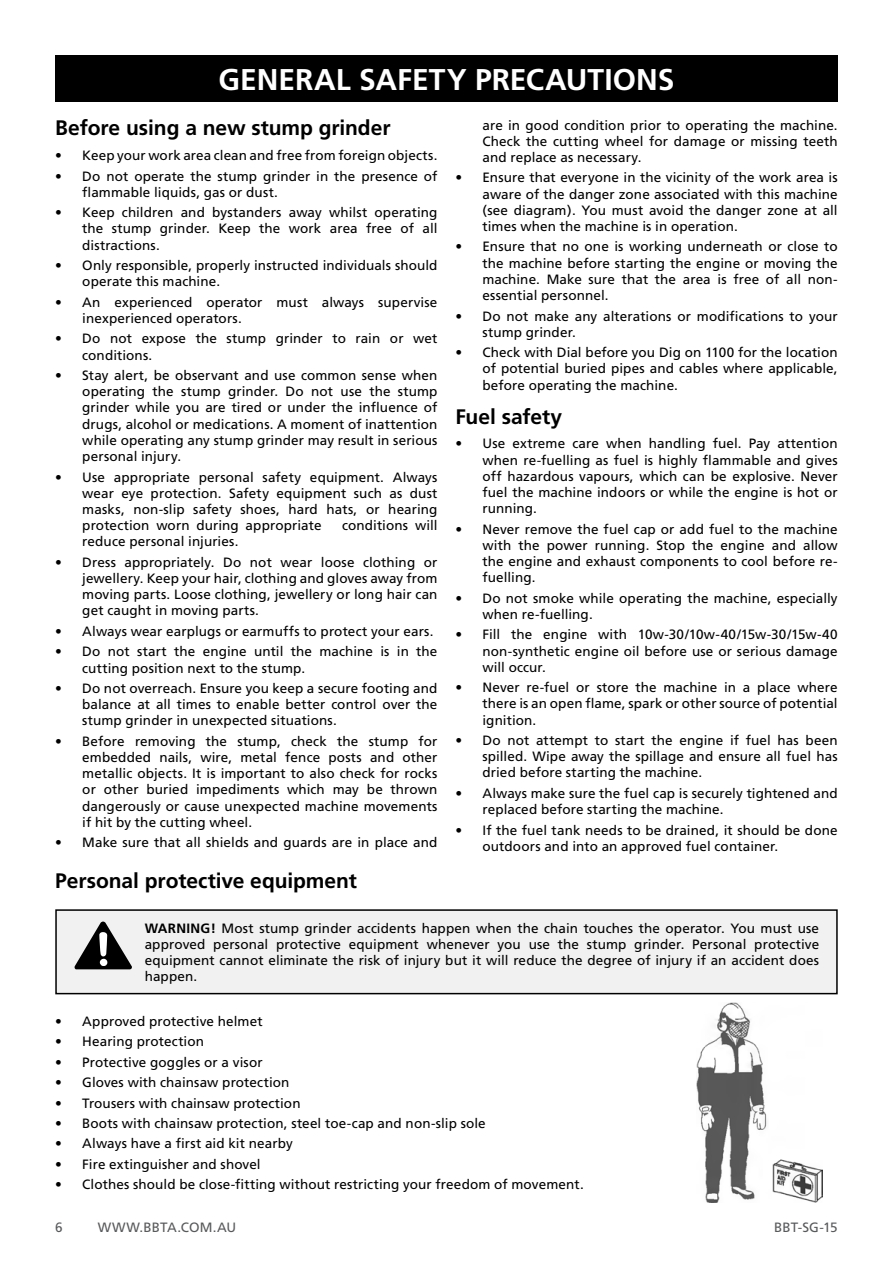
<style>
.page{position:relative;width:893px;height:1263px;background:#fff}
.page>*{position:absolute;margin:0;border:0;box-sizing:border-box;transform-origin:0 0}
.t1{font:700 30px "Frutiger";color:#fff}
.t2{font:700 21px "Frutiger";letter-spacing:-.005em;color:#000}
.t3{font:13.5px/16.2px "Frutiger";letter-spacing:.01em;color:#000;text-align:justify}
.t4{font:13.5px "Frutiger";letter-spacing:.005em;color:#58595b}
.s1{font-weight:700}
</style>
<div class="page">
<div style="left:55px;top:55px;width:783px;height:47px;background:#000"></div>
<img style="left:696px;top:1003px;width:127px;height:200px">
<div style="left:56px;top:910px;width:781px;height:84px;background:#f1f1f2"></div>
<div style="left:55px;top:909px;width:783px;height:85px;border:2px solid #000"></div>
<svg style="left:75px;top:921px;width:57px;height:48px"></svg>
<h1 class="t1" style="left:218px;top:62px;width:458px">GENERAL SAFETY PRECAUTIONS</h1>
<h2 class="t2" style="left:55px;top:116px;width:337px">Before using a new stump grinder</h2>
<p class="t3" style="left:55px;top:147px;width:384px">• Keep your work area clean and free from foreign objects.</p>
<p class="t3" style="left:82px;top:168px;width:357px;text-indent:-27px">• Do not operate the stump grinder in the presence of flammable liquids, gas or dust.</p>
<p class="t3" style="left:82px;top:204px;width:357px;text-indent:-27px">• Keep children and bystanders away whilst operating the stump grinder. Keep the work area free of all distractions.</p>
<p class="t3" style="left:82px;top:257px;width:357px;text-indent:-27px">• Only responsible, properly instructed individuals should operate this machine.</p>
<p class="t3" style="left:82px;top:294px;width:357px;text-indent:-27px">• An experienced operator must always supervise inexperienced operators.</p>
<p class="t3" style="left:82px;top:330px;width:357px;text-indent:-27px">• Do not expose the stump grinder to rain or wet conditions.</p>
<p class="t3" style="left:82px;top:367px;width:357px;text-indent:-27px">• Stay alert, be observant and use common sense when operating the stump grinder. Do not use the stump grinder while you are tired or under the influence of drugs, alcohol or medications. A moment of inattention while operating any stump grinder may result in serious personal injury.</p>
<p class="t3" style="left:82px;top:469px;width:357px;text-indent:-27px">• Use appropriate personal safety equipment. Always wear eye protection. Safety equipment such as dust masks, non-slip safety shoes, hard hats, or hearing protection worn during appropriate</p>
<p class="t3" style="left:342px;top:517px;width:97px">conditions will</p>
<p class="t3" style="left:82px;top:533px;width:158px">reduce personal injuries.</p>
<p class="t3" style="left:82px;top:554px;width:357px;text-indent:-27px">• Dress appropriately. Do not wear loose clothing or jewellery. Keep your hair, clothing and gloves away from moving parts. Loose clothing, jewellery or long hair can get caught in moving parts.</p>
<p class="t3" style="left:55px;top:623px;width:380px">• Always wear earplugs or earmuffs to protect your ears.</p>
<p class="t3" style="left:82px;top:643px;width:357px;text-indent:-27px">• Do not start the engine until the machine is in the cutting position next to the stump.</p>
<p class="t3" style="left:82px;top:680px;width:357px;text-indent:-27px">• Do not overreach. Ensure you keep a secure footing and balance at all times to enable better control over the stump grinder in unexpected situations.</p>
<p class="t3" style="left:82px;top:733px;width:357px;text-indent:-27px">• Before removing the stump, check the stump for embedded nails, wire, metal fence posts and other metallic objects. It is important to also check for rocks or other buried impediments which may be thrown dangerously or cause unexpected machine movements if hit by the cutting wheel.</p>
<p class="t3" style="left:55px;top:834px;width:384px">• Make sure that all shields and guards are in place and</p>
<h2 class="t2" style="left:55px;top:868px;width:303px">Personal protective equipment</h2>
<p class="t3" style="left:482px;top:117px;width:357px">are in good condition prior to operating the machine.<br>Check the cutting wheel for damage or missing teeth and replace as necessary.</p>
<p class="t3" style="left:482px;top:170px;width:357px;text-indent:-27px">• Ensure that everyone in the vicinity of the work area is aware of the danger zone associated with this machine (see diagram). You must avoid the danger zone at all times when the machine is in operation.</p>
<p class="t3" style="left:482px;top:239px;width:357px;text-indent:-27px">• Ensure that no one is working underneath or close to the machine before starting the engine or moving the machine. Make sure that the area is free of all non&shy;essential personnel.</p>
<p class="t3" style="left:482px;top:308px;width:357px;text-indent:-27px">• Do not make any alterations or modifications to your stump grinder.</p>
<p class="t3" style="left:482px;top:344px;width:357px;text-indent:-27px">• Check with Dial before you Dig on 1100 for the location of potential buried pipes and cables where applicable, before operating the machine.</p>
<h2 class="t2" style="left:455px;top:404px;width:108px">Fuel safety</h2>
<p class="t3" style="left:482px;top:435px;width:357px;text-indent:-27px">• Use extreme care when handling fuel. Pay attention when re-fuelling as fuel is highly flammable and gives off hazardous vapours, which can be explosive. Never fuel the machine indoors or while the engine is hot or running.</p>
<p class="t3" style="left:482px;top:521px;width:357px;text-indent:-27px">• Never remove the fuel cap or add fuel to the machine with the power running. Stop the engine and allow the engine and exhaust components to cool before re&shy;fuelling.</p>
<p class="t3" style="left:482px;top:590px;width:357px;text-indent:-27px">• Do not smoke while operating the machine, especially when re-fuelling.</p>
<p class="t3" style="left:482px;top:626px;width:357px;text-indent:-27px">• Fill the engine with 10w-30/10w-40/15w-30/15w-40 non-synthetic engine oil before use or serious damage will occur.</p>
<p class="t3" style="left:482px;top:679px;width:357px;text-indent:-27px">• Never re-fuel or store the machine in a place where there is an open flame, spark or other source of potential ignition.</p>
<p class="t3" style="left:482px;top:732px;width:357px;text-indent:-27px">• Do not attempt to start the engine if fuel has been spilled. Wipe away the spillage and ensure all fuel has dried before starting the machine.</p>
<p class="t3" style="left:482px;top:785px;width:357px;text-indent:-27px">• Always make sure the fuel cap is securely tightened and replaced before starting the machine.</p>
<p class="t3" style="left:482px;top:822px;width:357px;text-indent:-27px">• If the fuel tank needs to be drained, it should be done outdoors and into an approved fuel container.</p>
<p class="t3" style="left:145px;top:920px;width:676px"><span class="s1">WARNING!</span> Most stump grinder accidents happen when the chain touches the operator. You must use approved personal protective equipment whenever you use the stump grinder. Personal protective equipment cannot eliminate the risk of injury but it will reduce the degree of injury if an accident does happen.</p>
<p class="t3" style="left:55px;top:1013px;width:209px">• Approved protective helmet</p>
<p class="t3" style="left:55px;top:1033px;width:150px">• Hearing protection</p>
<p class="t3" style="left:55px;top:1054px;width:209px">• Protective goggles or a visor</p>
<p class="t3" style="left:55px;top:1074px;width:236px">• Gloves with chainsaw protection</p>
<p class="t3" style="left:55px;top:1094px;width:247px">• Trousers with chainsaw protection</p>
<p class="t3" style="left:55px;top:1115px;width:432px">• Boots with chainsaw protection, steel toe-cap and non-slip sole</p>
<p class="t3" style="left:55px;top:1135px;width:239px">• Always have a first aid kit nearby</p>
<p class="t3" style="left:55px;top:1156px;width:207px">• Fire extinguisher and shovel</p>
<p class="t3" style="left:55px;top:1176px;width:530px">• Clothes should be close-fitting without restricting your freedom of movement.</p>
<p class="t4" style="left:55px;top:1219px;width:9px">6</p>
<p class="t4" style="left:98px;top:1219px;width:140px">WWW.BBTA.COM.AU</p>
<p class="t4" style="left:774px;top:1219px;width:65px">BBT-SG-15</p>
</div>
